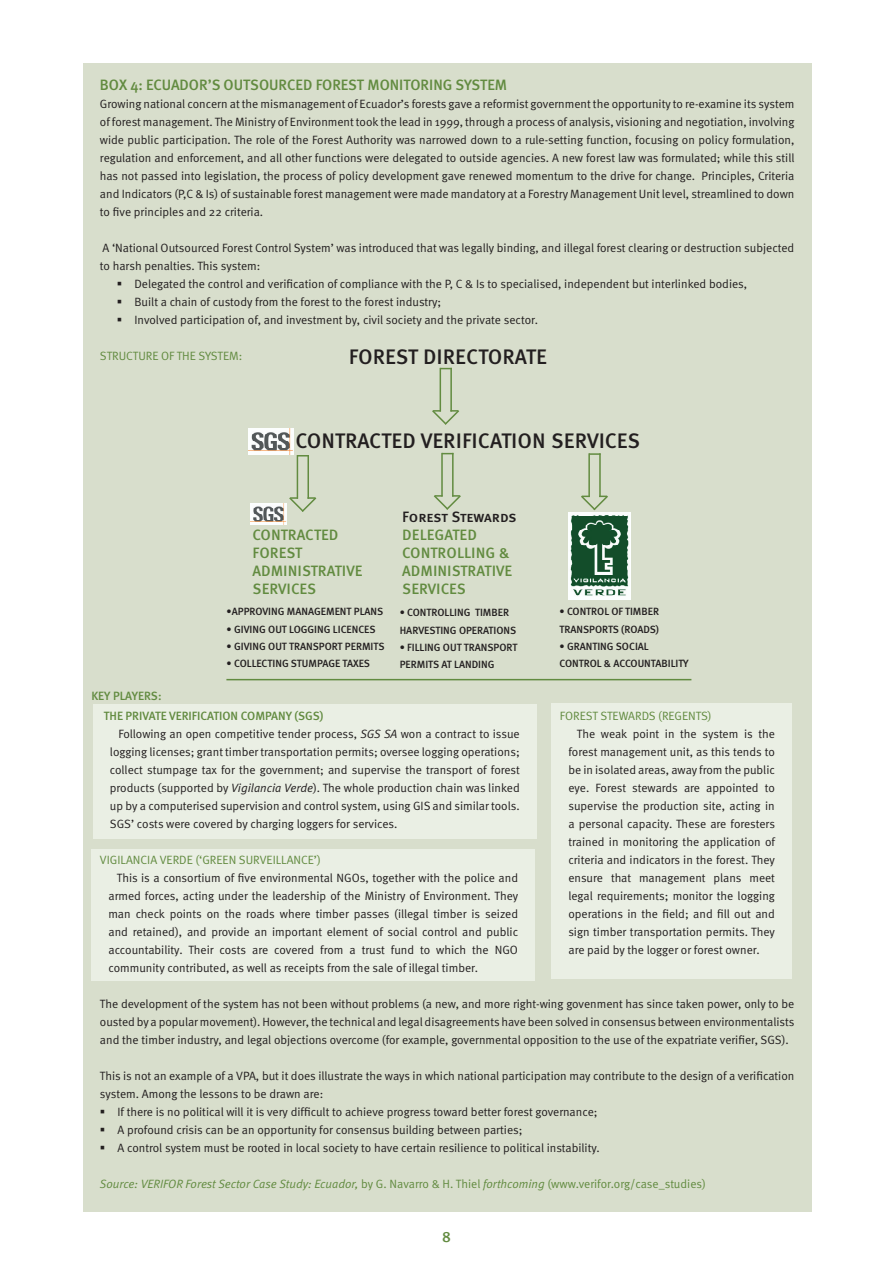
<style>
.page{position:relative;width:893px;height:1263px;background:#fff}
.page>*{position:absolute;margin:0;border:0;box-sizing:border-box;transform-origin:0 0}
.t1{font:21px "Meta Medium Caps";color:#231f20}
.t2{font:15px/18px "Meta Medium Caps";color:#628b40}
.t3{font:500 15px "Meta";color:#628b40}
.t4{font:15px "Meta Medium Caps";letter-spacing:-.005em;color:#231f20}
.t5{font:12px/18px "Meta Normal";color:#231f20;text-align:justify}
.t6{font:italic 12px "Meta Normal";color:#628b40}
.t7{font:12px "Meta Normal";color:#628b40}
.t8{font:500 12px "Meta";color:#628b40}
.t9{font:500 10.5px/17.2px "Meta";color:#231f20}
.s1{font-style:italic}
.s2{font-style:normal}
</style>
<div class="page">
<div style="left:83px;top:63px;width:728px;height:1149px;background:#d8decc"></div>
<div style="left:93px;top:704px;width:444px;height:135px;background:#eaefe4"></div>
<div style="left:551px;top:704px;width:241px;height:275px;background:#eaefe4"></div>
<div style="left:91px;top:849px;width:444px;height:131px;background:#eaefe4"></div>
<img style="left:249px;top:428px;width:44px;height:27px">
<img style="left:251px;top:504px;width:36px;height:21px">
<img style="left:569px;top:512px;width:62px;height:87px">
<hr style="left:450px;top:368px;width:2px;height:43px;background:#628b40">
<hr style="left:440px;top:368px;width:1px;height:43px;background:#628b40">
<svg style="left:432px;top:409px;width:27px;height:16px"></svg>
<hr style="left:307px;top:455px;width:2px;height:44px;background:#628b40">
<hr style="left:297px;top:455px;width:1px;height:44px;background:#628b40">
<svg style="left:289px;top:496px;width:28px;height:16px"></svg>
<hr style="left:599px;top:453px;width:2px;height:44px;background:#628b40">
<hr style="left:588px;top:453px;width:2px;height:44px;background:#628b40">
<svg style="left:589px;top:453px;width:12px;height:2px"></svg>
<svg style="left:581px;top:494px;width:27px;height:17px"></svg>
<hr style="left:452px;top:453px;width:2px;height:44px;background:#628b40">
<hr style="left:441px;top:453px;width:2px;height:44px;background:#628b40">
<svg style="left:434px;top:494px;width:27px;height:16px"></svg>
<hr style="left:226px;top:679px;width:465px;height:1px;background:#628b40">
<p class="t3" style="left:100px;top:76px;width:409px">BOX 4: ECUADOR’S OUTSOURCED FOREST MONITORING SYSTEM</p>
<p class="t5" style="left:100px;top:95px;width:696px">Growing national concern at the mismanagement of Ecuador’s forests gave a reformist government the opportunity to re-examine its system of forest management. The Ministry of Environment took the lead in 1999, through a process of analysis, visioning and negotiation, involving wide public participation. The role of the Forest Authority was narrowed down to a rule-setting function, focusing on policy formulation, regulation and enforcement, and all other functions were delegated to outside agencies. A new forest law was formulated; while this still has not passed into legislation, the process of policy development gave renewed momentum to the drive for change. Principles, Criteria and Indicators (P,C &amp; Is) of sustainable forest management were made mandatory at a Forestry Management Unit level, streamlined to down to five principles and 22 criteria.</p>
<p class="t5" style="left:100px;top:239px;width:696px">A ‘National Outsourced Forest Control System’ was introduced that was legally binding, and illegal forest clearing or destruction subjected to harsh penalties. This system:</p>
<p class="t5" style="left:117px;top:275px;width:632px">▪ Delegated the control and verification of compliance with the P, C &amp; Is to specialised, independent but interlinked bodies,</p>
<p class="t5" style="left:117px;top:293px;width:326px">▪ Built a chain of custody from the forest to the forest industry;</p>
<p class="t5" style="left:117px;top:311px;width:423px">▪ Involved participation of, and investment by, civil society and the private sector.</p>
<p class="t7" style="left:100px;top:349px;width:144px">STRUCTURE OF THE SYSTEM:</p>
<h1 class="t1" style="left:349px;top:345px;width:200px">FOREST DIRECTORATE</h1>
<h1 class="t1" style="left:296px;top:429px;width:346px">CONTRACTED VERIFICATION SERVICES</h1>
<p class="t8" style="left:91px;top:689px;width:72px">KEY PLAYERS:</p>
<p class="t2" style="left:253px;top:526px;width:112px">CONTRACTED<br>FOREST<br>ADMINISTRATIVE<br>SERVICES</p>
<p class="t9" style="left:227px;top:603px;width:158px">•APPROVING MANAGEMENT PLANS</p>
<p class="t9" style="left:227px;top:620px;width:150px">• GIVING OUT LOGGING LICENCES</p>
<p class="t9" style="left:227px;top:637px;width:159px">• GIVING OUT TRANSPORT PERMITS</p>
<p class="t9" style="left:227px;top:655px;width:145px">• COLLECTING STUMPAGE TAXES</p>
<p class="t4" style="left:402px;top:508px;width:116px">Forest Stewards</p>
<p class="t2" style="left:402px;top:526px;width:112px">DELEGATED<br>CONTROLLING &amp;<br>ADMINISTRATIVE<br>SERVICES</p>
<p class="t9" style="left:400px;top:604px;width:118px">• CONTROLLING TIMBER<br>HARVESTING OPERATIONS</p>
<p class="t9" style="left:400px;top:638px;width:119px">• FILLING OUT TRANSPORT<br>PERMITS AT LANDING</p>
<p class="t8" style="left:104px;top:709px;width:221px">THE PRIVATE VERIFICATION COMPANY (SGS)</p>
<p class="t5" style="left:110px;top:725px;width:411px;text-indent:9px">Following an open competitive tender process, <span class="s1">SGS SA</span> won a contract to issue logging licenses; grant timber transportation permits; oversee logging operations; collect stumpage tax for the government; and supervise the transport of forest products (supported by <span class="s1">Vigilancia Verde</span>). The whole production chain was linked up by a computerised supervision and control system, using GIS and similar tools.<br>SGS’ costs were covered by charging loggers for services.</p>
<p class="t7" style="left:100px;top:853px;width:222px">VIGILANCIA VERDE (‘GREEN SURVEILLANCE’)</p>
<p class="t5" style="left:108px;top:869px;width:411px;text-indent:9px">This is a consortium of five environmental NGOs, together with the police and armed forces, acting under the leadership of the Ministry of Environment. They man check points on the roads where timber passes (illegal timber is seized and retained), and provide an important element of social control and public accountability. Their costs are covered from a trust fund to which the NGO community contributed, as well as receipts from the sale of illegal timber.</p>
<p class="t9" style="left:559px;top:603px;width:101px">• CONTROL OF TIMBER<br>TRANSPORTS (ROADS)</p>
<p class="t9" style="left:559px;top:637px;width:131px">• GRANTING SOCIAL<br>CONTROL &amp; ACCOUNTABILITY</p>
<p class="t7" style="left:560px;top:709px;width:153px">FOREST STEWARDS (REGENTS)</p>
<p class="t5" style="left:568px;top:725px;width:208px;text-indent:9px">The weak point in the system is the forest management unit, as this tends to be in isolated areas, away from the public eye. Forest stewards are appointed to supervise the production site, acting in a personal capacity. These are foresters trained in monitoring the application of criteria and indicators in the forest. They ensure that management plans meet legal requirements; monitor the logging operations in the field; and fill out and sign timber transportation permits. They are paid by the logger or forest owner.</p>
<p class="t5" style="left:100px;top:995px;width:696px">The development of the system has not been without problems (a new, and more right-wing govenment has since taken power, only to be ousted by a popular movement). However, the technical and legal disagreements have been solved in consensus between environmentalists and the timber industry, and legal objections overcome (for example, governmental opposition to the use of the expatriate verifier, SGS).</p>
<p class="t5" style="left:100px;top:1067px;width:696px">This is not an example of a VPA, but it does illustrate the ways in which national participation may contribute to the design of a verification system. Among the lessons to be drawn are:</p>
<p class="t5" style="left:100px;top:1103px;width:499px">▪ If there is no political will it is very difficult to achieve progress toward better forest governance;</p>
<p class="t5" style="left:100px;top:1121px;width:424px">▪ A profound crisis can be an opportunity for consensus building between parties;</p>
<p class="t5" style="left:100px;top:1139px;width:501px">▪ A control system must be rooted in local society to have certain resilience to political instability.</p>
<p class="t6" style="left:100px;top:1177px;width:607px">Source: VERIFOR Forest Sector Case Study: Ecuador, <span class="s2">by G. Navarro &amp; H. Thiel</span> forthcoming <span class="s2">(www.verifor.org/case_studies)</span></p>
<p class="t3" style="left:442px;top:1228px;width:10px">8</p>
</div>
